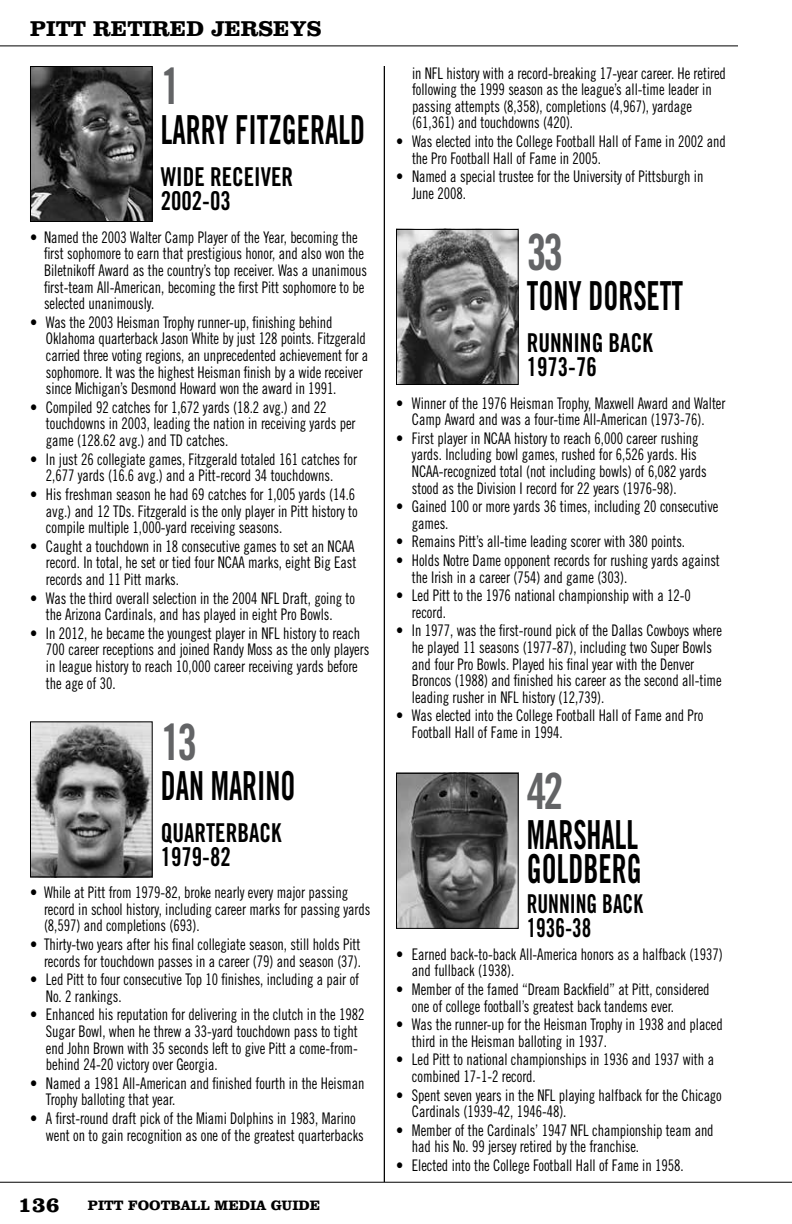
<style>
.page{position:relative;width:792px;height:1224px;background:#fff}
.page>*{position:absolute;margin:0;border:0;box-sizing:border-box;transform-origin:0 0}
.t1{font:50px "Trade Gothic Bold Cond Twenty";color:#636466;scale:.9 1}
.t2{font:40px/34px "Trade Gothic Bold Cond Twenty";color:#000;scale:.75 1}
.t3{font:26px/24px "Trade Gothic Bold Cond Twenty";color:#000;scale:.9 1}
.t4{font:26px/24px "Trade Gothic Bold Cond Twenty";color:#000;scale:.83 1}
.t5{font:700 22px "Clarendon BT";color:#000}
.t6{font:16px/16.6px "Trade Gothic Cond Eighteen";letter-spacing:-.005em;color:#000;scale:.9 1}
.t7{font:700 14px "Clarendon BT";color:#000}
</style>
<div class="page">
<hr style="left:0;top:1182px;width:792px;height:1px;background:#000">
<hr style="left:0;top:45px;width:738px;height:1px;background:#000">
<hr style="left:384px;top:66px;width:1px;height:1116px;background:#000">
<img style="left:32px;top:68px;width:119px;height:152px">
<div style="left:30px;top:66px;width:123px;height:156px;border:1px solid #000"></div>
<img style="left:398px;top:231px;width:119px;height:152px">
<div style="left:396px;top:229px;width:123px;height:156px;border:1px solid #000"></div>
<img style="left:398px;top:775px;width:119px;height:152px">
<div style="left:396px;top:773px;width:123px;height:156px;border:1px solid #000"></div>
<img style="left:32px;top:723px;width:119px;height:152px">
<div style="left:30px;top:721px;width:123px;height:156px;border:1px solid #000"></div>
<h3 class="t5" style="left:30px;top:14px;width:293px">PITT RETIRED JERSEYS</h3>
<h1 class="t1" style="left:161px;top:56px;width:24px">1</h1>
<h2 class="t2" style="left:161px;top:113px;width:274px">LARRY FITZGERALD</h2>
<h3 class="t3" style="left:161px;top:165px;width:149px">WIDE RECEIVER<br>2002-03</h3>
<p class="t6" style="left:44px;top:229px;width:360px;text-indent:-14px">• Named the 2003 Walter Camp Player of the Year, becoming the first sophomore to earn that prestigious honor, and also won the Biletnikoff Award as the country’s top receiver. Was a unanimous first-team All-American, becoming the first Pitt sophomore to be selected unanimously.</p>
<p class="t6" style="left:46px;top:314px;width:359px;text-indent:-16px">• Was the 2003 Heisman Trophy runner-up, finishing behind Oklahoma quarterback Jason White by just 128 points. Fitzgerald carried three voting regions, an unprecedented achievement for a sophomore. It was the highest Heisman finish by a wide receiver since Michigan’s Desmond Howard won the award in 1991.</p>
<p class="t6" style="left:46px;top:399px;width:345px;text-indent:-16px">• Compiled 92 catches for 1,672 yards (18.2 avg.) and 22 touchdowns in 2003, leading the nation in receiving yards per game (128.62 avg.) and TD catches.</p>
<p class="t6" style="left:30px;top:451px;width:365px;text-align:center">• In just 26 collegiate games, Fitzgerald totaled 161 catches for<br>2,677 yards (16.6 avg.) and a Pitt-record 34 touchdowns.</p>
<p class="t6" style="left:46px;top:486px;width:348px;text-indent:-16px">• His freshman season he had 69 catches for 1,005 yards (14.6 avg.) and 12 TDs. Fitzgerald is the only player in Pitt history to compile multiple 1,000-yard receiving seasons.</p>
<p class="t6" style="left:46px;top:538px;width:346px;text-align:justify;text-indent:-16px">• Caught a touchdown in 18 consecutive games to set an NCAA record. In total, he set or tied four NCAA marks, eight Big East records and 11 Pitt marks.</p>
<p class="t6" style="left:30px;top:589px;width:363px;text-align:center">• Was the third overall selection in the 2004 NFL Draft, going to the Arizona Cardinals, and has played in eight Pro Bowls.</p>
<p class="t6" style="left:46px;top:625px;width:361px;text-indent:-16px">• In 2012, he became the youngest player in NFL history to reach 700 career receptions and joined Randy Moss as the only players in league history to reach 10,000 career receiving yards before the age of 30.</p>
<h1 class="t1" style="left:161px;top:711px;width:42px">13</h1>
<h2 class="t2" style="left:161px;top:768px;width:181px">DAN MARINO</h2>
<h3 class="t3" style="left:161px;top:820px;width:136px">QUARTERBACK<br>1979-82</h3>
<p class="t6" style="left:44px;top:884px;width:364px;text-indent:-14px">• While at Pitt from 1979-82, broke nearly every major passing record in school history, including career marks for passing yards (8,597) and completions (693).</p>
<p class="t6" style="left:30px;top:936px;width:369px;text-align:right">• Thirty-two years after his final collegiate season, still holds Pitt records for touchdown passes in a career (79) and season (37).</p>
<p class="t6" style="left:46px;top:971px;width:350px;text-indent:-16px">• Led Pitt to four consecutive Top 10 finishes, including a pair of<br>No. 2 rankings.</p>
<p class="t6" style="left:46px;top:1006px;width:355px;text-indent:-16px">• Enhanced his reputation for delivering in the clutch in the 1982<br>Sugar Bowl, when he threw a 33-yard touchdown pass to tight end John Brown with 35 seconds left to give Pitt a come-from&shy;behind 24-20 victory over Georgia.</p>
<p class="t6" style="left:46px;top:1075px;width:355px;text-indent:-16px">• Named a 1981 All-American and finished fourth in the Heisman<br>Trophy balloting that year.</p>
<p class="t6" style="left:46px;top:1110px;width:355px;text-indent:-16px">• A first-round draft pick of the Miami Dolphins in 1983, Marino went on to gain recognition as one of the greatest quarterbacks</p>
<h3 class="t5" style="left:18px;top:1190px;width:43px">136</h3>
<p class="t7" style="left:88px;top:1196px;width:234px">PITT FOOTBALL MEDIA GUIDE</p>
<p class="t6" style="left:412px;top:64px;width:350px">in NFL history with a record-breaking 17-year career. He retired following the 1999 season as the league’s all-time leader in passing attempts (8,358), completions (4,967), yardage (61,361) and touchdowns (420).</p>
<p class="t6" style="left:412px;top:133px;width:350px;text-indent:-16px">• Was elected into the College Football Hall of Fame in 2002 and the Pro Football Hall of Fame in 2005.</p>
<p class="t6" style="left:412px;top:168px;width:325px;text-indent:-16px">• Named a special trustee for the University of Pittsburgh in<br>June 2008.</p>
<h1 class="t1" style="left:527px;top:222px;width:42px">33</h1>
<h2 class="t2" style="left:527px;top:278px;width:210px">TONY DORSETT</h2>
<h3 class="t3" style="left:527px;top:330px;width:142px">RUNNING BACK<br>1973-76</h3>
<p class="t6" style="left:396px;top:394px;width:368px;text-align:center">• Winner of the 1976 Heisman Trophy, Maxwell Award and Walter<br>Camp Award and was a four-time All-American (1973-76).</p>
<p class="t6" style="left:412px;top:430px;width:329px;text-indent:-16px">• First player in NCAA history to reach 6,000 career rushing yards. Including bowl games, rushed for 6,526 yards. His NCAA-recognized total (not including bowls) of 6,082 yards stood as the Division I record for 22 years (1976-98).</p>
<p class="t6" style="left:412px;top:498px;width:342px;text-indent:-16px">• Gained 100 or more yards 36 times, including 20 consecutive games.</p>
<p class="t6" style="left:396px;top:533px;width:323px">• Remains Pitt’s all-time leading scorer with 380 points.</p>
<p class="t6" style="left:412px;top:552px;width:344px;text-indent:-16px">• Holds Notre Dame opponent records for rushing yards against the Irish in a career (754) and game (303).</p>
<p class="t6" style="left:412px;top:587px;width:311px;text-indent:-16px">• Led Pitt to the 1976 national championship with a 12-0 record.</p>
<p class="t6" style="left:412px;top:622px;width:346px;text-indent:-16px">• In 1977, was the first-round pick of the Dallas Cowboys where he played 11 seasons (1977-87), including two Super Bowls and four Pro Bowls. Played his final year with the Denver Broncos (1988) and finished his career as the second all-time leading rusher in NFL history (12,739).</p>
<p class="t6" style="left:412px;top:707px;width:325px;text-indent:-16px">• Was elected into the College Football Hall of Fame and Pro<br>Football Hall of Fame in 1994.</p>
<h1 class="t1" style="left:527px;top:761px;width:42px">42</h1>
<h2 class="t2" style="left:527px;top:818px;width:155px">MARSHALL<br>GOLDBERG</h2>
<h3 class="t4" style="left:527px;top:892px;width:142px">RUNNING BACK<br>1936-38</h3>
<p class="t6" style="left:412px;top:946px;width:347px;text-indent:-16px">• Earned back-to-back All-America honors as a halfback (1937) and fullback (1938).</p>
<p class="t6" style="left:412px;top:981px;width:332px;text-indent:-16px">• Member of the famed “Dream Backfield” at Pitt, considered one of college football’s greatest back tandems ever.</p>
<p class="t6" style="left:412px;top:1016px;width:347px;text-indent:-16px">• Was the runner-up for the Heisman Trophy in 1938 and placed third in the Heisman balloting in 1937.</p>
<p class="t6" style="left:412px;top:1051px;width:337px;text-indent:-16px">• Led Pitt to national championships in 1936 and 1937 with a combined 17-1-2 record.</p>
<p class="t6" style="left:412px;top:1086px;width:346px;text-indent:-16px">• Spent seven years in the NFL playing halfback for the Chicago<br>Cardinals (1939-42, 1946-48).</p>
<p class="t6" style="left:412px;top:1122px;width:337px;text-indent:-16px">• Member of the Cardinals’ 1947 NFL championship team and had his No. 99 jersey retired by the franchise.</p>
<p class="t6" style="left:396px;top:1157px;width:321px">• Elected into the College Football Hall of Fame in 1958.</p>
</div>
